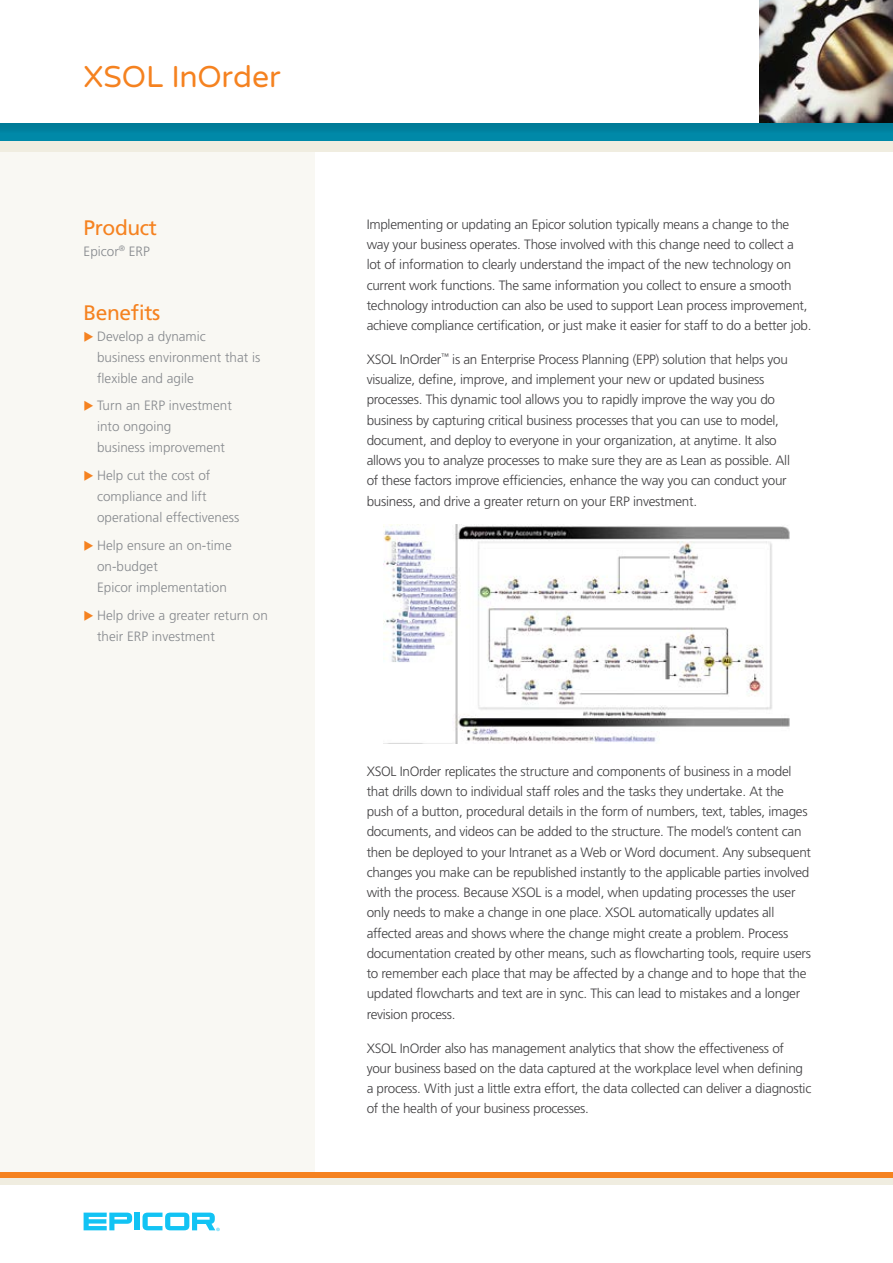
<style>
.page{position:relative;width:893px;height:1263px;background:#fff}
.page>*{position:absolute;margin:0;border:0;box-sizing:border-box;transform-origin:0 0}
.Title_Bar_-_Heading{font:30px "Varela Round";color:#f58220}
.Bulleted_List_Title{font:21px "Frutiger LT Std";letter-spacing:-.02em;color:#f58220}
.Body_Copy{font:300 13.5px/20.2px "Frutiger LT Std";letter-spacing:-.02em;color:#414042}
.Product_Name{font:300 13.5px/21px "Frutiger LT Std";color:#86898d}
</style>
<div class="page">
<div style="left:135px;top:1212px;width:5px;height:18px;background:#12c3f4"></div>
<svg style="left:84px;top:1212px;width:48px;height:18px"></svg>
<svg style="left:143px;top:1212px;width:77px;height:19px"></svg>
<div style="left:0;top:152px;width:315px;height:1020px;background:#f9f8f3"></div>
<div style="left:0;top:1172px;width:893px;height:6px;background:#f58220"></div>
<div style="left:0;top:1178px;width:893px;height:7px;background:#f0ede0"></div>
<img style="left:760px;top:0;width:133px;height:124px">
<img style="left:384px;top:524px;width:406px;height:220px">
<div style="left:0;top:124px;width:893px;height:17px;background:linear-gradient(to right,#0084a2,#0084a2)"></div>
<div style="left:0;top:141px;width:893px;height:11px;background:#f0ede0"></div>
<p class="Title_Bar_-_Heading" style="left:84px;top:59px;width:199px">XSOL InOrder</p>
<p class="Bulleted_List_Title" style="left:84px;top:215px;width:75px">Product</p>
<p class="Product_Name" style="left:84px;top:241px;width:68px">Epicor<sup>®</sup> ERP</p>
<p class="Bulleted_List_Title" style="left:84px;top:300px;width:78px">Benefits</p>
<p class="Product_Name" style="left:97px;top:326px;width:165px">Develop a dynamic<br>business environment that is flexible and agile</p>
<p class="Product_Name" style="left:97px;top:395px;width:136px">Turn an ERP investment into ongoing<br>business improvement</p>
<p class="Product_Name" style="left:97px;top:465px;width:144px">Help cut the cost of compliance and lift operational effectiveness</p>
<p class="Product_Name" style="left:97px;top:535px;width:136px">Help ensure an on-time on-budget<br>Epicor implementation</p>
<p class="Product_Name" style="left:97px;top:605px;width:172px">Help drive a greater return on their ERP investment</p>
<p class="Body_Copy" style="left:367px;top:214px;width:446px">Implementing or updating an Epicor solution typically means a change to the way your business operates. Those involved with this change need to collect a lot of information to clearly understand the impact of the new technology on current work functions. The same information you collect to ensure a smooth technology introduction can also be used to support Lean process improvement, achieve compliance certification, or just make it easier for staff to do a better job.</p>
<p class="Body_Copy" style="left:367px;top:349px;width:425px">XSOL InOrder<sup>™</sup> is an Enterprise Process Planning (EPP) solution that helps you visualize, define, improve, and implement your new or updated business processes. This dynamic tool allows you to rapidly improve the way you do business by capturing critical business processes that you can use to model, document, and deploy to everyone in your organization, at anytime. It also allows you to analyze processes to make sure they are as Lean as possible. All of these factors improve efficiencies, enhance the way you can conduct your business, and drive a greater return on your ERP investment.</p>
<p class="Body_Copy" style="left:367px;top:761px;width:446px">XSOL InOrder replicates the structure and components of business in a model that drills down to individual staff roles and the tasks they undertake. At the push of a button, procedural details in the form of numbers, text, tables, images documents, and videos can be added to the structure. The model’s content can then be deployed to your Intranet as a Web or Word document. Any subsequent changes you make can be republished instantly to the applicable parties involved with the process. Because XSOL is a model, when updating processes the user only needs to make a change in one place. XSOL automatically updates all affected areas and shows where the change might create a problem. Process documentation created by other means, such as flowcharting tools, require users to remember each place that may be affected by a change and to hope that the updated flowcharts and text are in sync. This can lead to mistakes and a longer revision process.</p>
<p class="Body_Copy" style="left:367px;top:1038px;width:446px">XSOL InOrder also has management analytics that show the effectiveness of your business based on the data captured at the workplace level when defining a process. With just a little extra effort, the data collected can deliver a diagnostic of the health of your business processes.</p>
</div>
